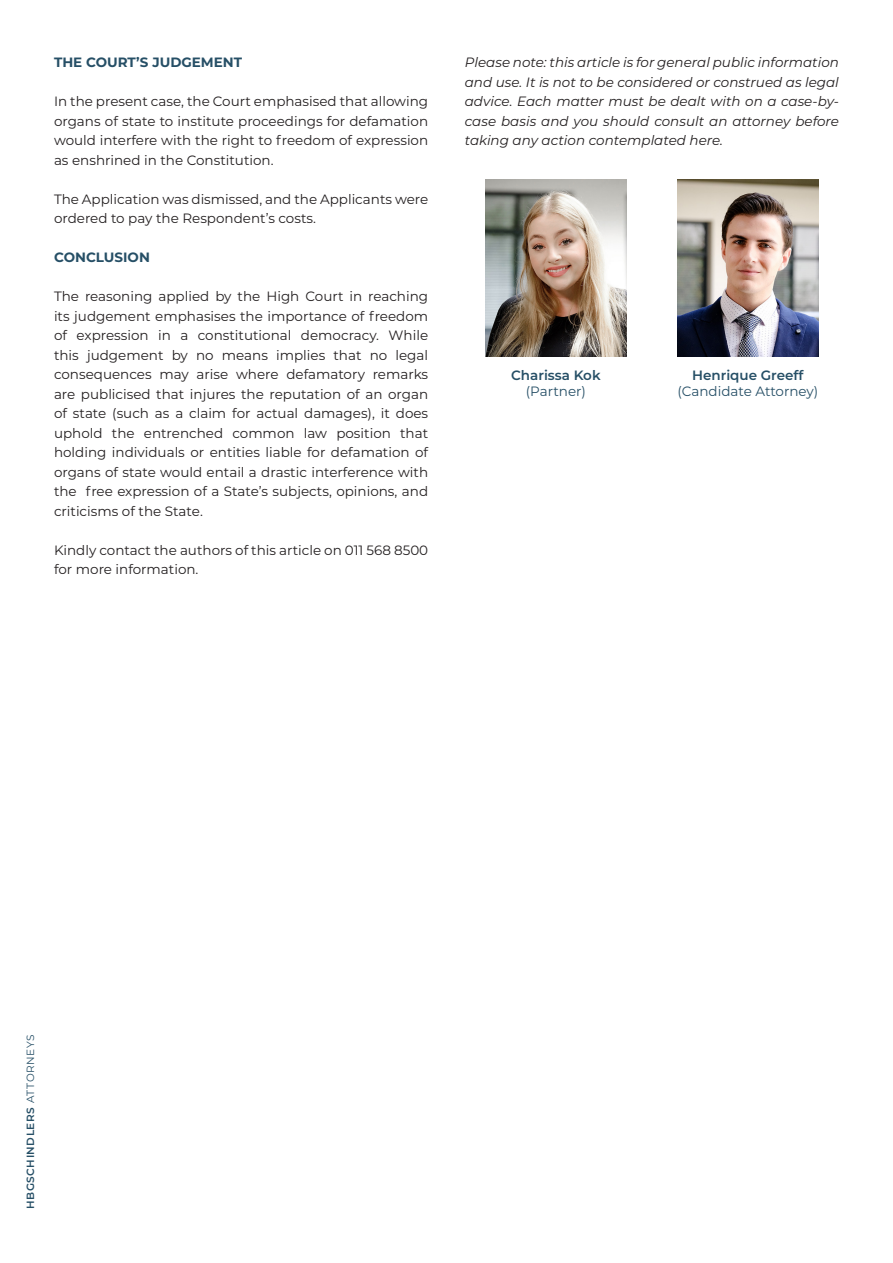
<style>
.page{position:relative;width:893px;height:1263px;background:#fff}
.page>*{position:absolute;margin:0;border:0;box-sizing:border-box;transform-origin:0 0}
.t1{font:13.5px/19.5px "Montserrat";color:#231f20;text-align:justify}
.t2{font:italic 13.5px/19.5px "Montserrat";color:#231f20;text-align:justify}
.t3{font:700 13.5px "Montserrat";color:#264f66}
.t4{font:13.5px "Montserrat";color:#264f66}
.t5{font:600 13.5px "Montserrat";color:#264f66}
.t6{font:600 10.5px "Montserrat";letter-spacing:.05em;color:#264f66}
.s1{font-weight:400}
</style>
<div class="page">
<img style="left:485px;top:180px;width:141px;height:177px">
<img style="left:677px;top:180px;width:141px;height:177px">
<p class="t3" style="left:54px;top:53px;width:190px">THE COURT’S JUDGEMENT</p>
<p class="t1" style="left:54px;top:91px;width:376px">In the present case, the Court emphasised that allowing organs of state to institute proceedings for defamation would interfere with the right to freedom of expression as enshrined in the Constitution.</p>
<p class="t1" style="left:54px;top:189px;width:376px">The Application was dismissed, and the Applicants were ordered to pay the Respondent’s costs.</p>
<p class="t3" style="left:54px;top:248px;width:97px">CONCLUSION</p>
<p class="t1" style="left:54px;top:286px;width:376px">The reasoning applied by the High Court in reaching its judgement emphasises the importance of freedom of expression in a constitutional democracy. While this judgement by no means implies that no legal consequences may arise where defamatory remarks are publicised that injures the reputation of an organ of state (such as a claim for actual damages), it does uphold the entrenched common law position that holding individuals or entities liable for defamation of organs of state would entail a drastic interference with the free expression of a State’s subjects, opinions, and criticisms of the State.</p>
<p class="t1" style="left:54px;top:540px;width:376px">Kindly contact the authors of this article on 011 568 8500 for more information.</p>
<p class="t2" style="left:465px;top:52px;width:376px">Please note: this article is for general public information and use. It is not to be considered or construed as legal advice. Each matter must be dealt with on a case-by&shy;case basis and you should consult an attorney before taking any action contemplated here.</p>
<p class="t5" style="left:511px;top:365px;width:91px">Charissa Kok</p>
<p class="t4" style="left:526px;top:382px;width:62px">(Partner)</p>
<p class="t5" style="left:692px;top:366px;width:113px">Henrique Greeff</p>
<p class="t4" style="left:677px;top:382px;width:142px">(Candidate Attorney)</p>
<p class="t6" style="left:23px;top:1209px;width:175px;rotate:-90deg">HBGSCHINDLERS <span class="s1">ATTORNEYS</span></p>
</div>
